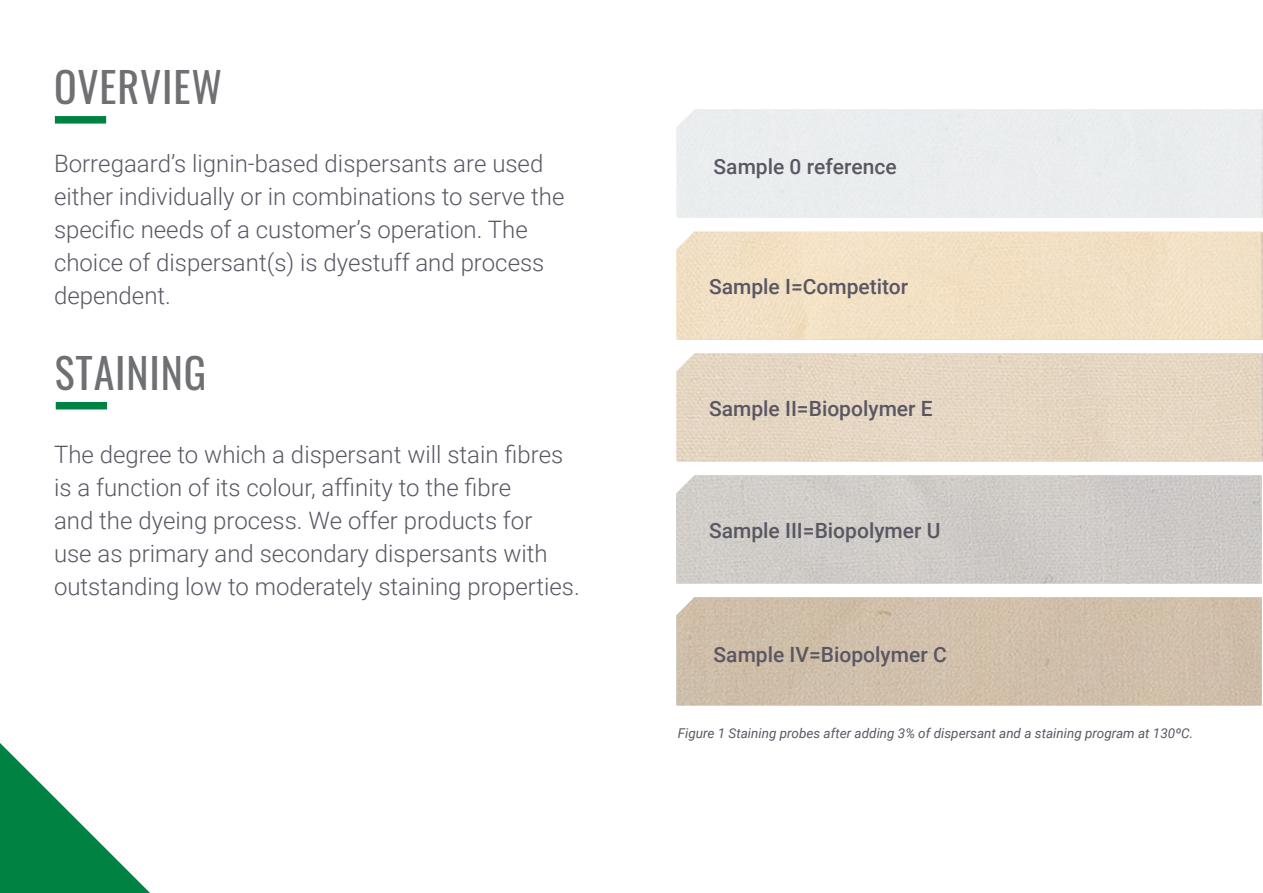
<style>
.page{position:relative;width:1263px;height:893px;background:#fff}
.page>*{position:absolute;margin:0;border:0;box-sizing:border-box;transform-origin:0 0}
.t1{font:42px "Oswald";letter-spacing:.02em;color:#6f7073}
.t2{font:300 24px/33px "Roboto";color:#5a5763}
.t3{font:500 21px "Roboto";color:#5a5763}
.t4{font:italic 13.5px "Roboto";color:#5a5763}
</style>
<div class="page">
<svg style="left:0;top:743px;width:150px;height:150px"></svg>
<div style="left:55px;top:116px;width:51px;height:8px;background:#008242"></div>
<div style="left:56px;top:402px;width:51px;height:7px;background:#008242"></div>
<div style="left:676px;top:231px;width:585px;height:108px;background:#f2e0c5"></div>
<img style="left:676px;top:353px;width:586px;height:108px">
<img style="left:676px;top:475px;width:586px;height:108px">
<div style="left:677px;top:597px;width:585px;height:108px;background:#d0bfaa"></div>
<p class="t1" style="left:54px;top:50px;width:169px">OVERVIEW</p>
<p class="t2" style="left:54px;top:146px;width:512px">Borregaard’s lignin-based dispersants are used either individually or in combinations to serve the specific needs of a customer’s operation. The choice of dispersant(s) is dyestuff and process dependent.</p>
<p class="t1" style="left:55px;top:336px;width:153px">STAINING</p>
<p class="t2" style="left:54px;top:437px;width:527px">The degree to which a dispersant will stain fibres is a function of its colour, affinity to the fibre<br>and the dyeing process. We offer products for<br>use as primary and secondary dispersants with outstanding low to moderately staining properties.</p>
<p class="t3" style="left:714px;top:151px;width:185px">Sample 0 reference</p>
<p class="t3" style="left:709px;top:272px;width:201px">Sample I=Competitor</p>
<p class="t3" style="left:709px;top:394px;width:225px">Sample II=Biopolymer E</p>
<p class="t3" style="left:709px;top:516px;width:233px">Sample III=Biopolymer U</p>
<p class="t3" style="left:714px;top:639px;width:235px">Sample IV=Biopolymer C</p>
<p class="t4" style="left:678px;top:724px;width:517px">Figure 1 Staining probes after adding 3% of dispersant and a staining program at 130ºC.</p>
</div>
